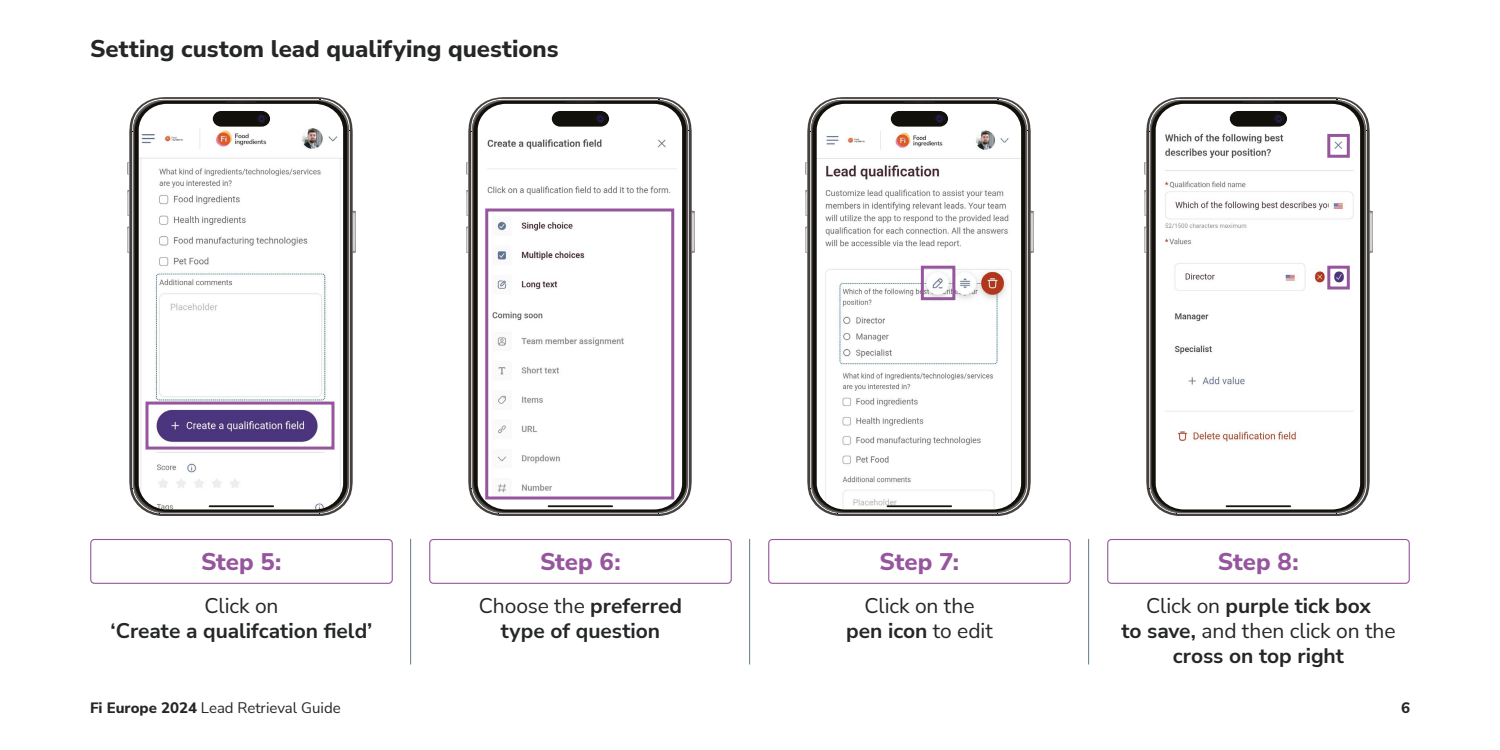
<style>
.page{position:relative;width:1500px;height:750px;background:#fff}
.page>*{position:absolute;margin:0;border:0;box-sizing:border-box;transform-origin:0 0}
.t1{font:800 24px "Nunito Sans";color:#242627}
.t2{font:800 24px "Nunito Sans";letter-spacing:-.005em;color:#96569d}
.t3{font:700 21px/25.2px "Nunito Sans";color:#242627;text-align:center}
.t4{font:21px/25.2px "Nunito Sans";letter-spacing:-.005em;color:#242627;text-align:center}
.t5{font:15px "Nunito Sans";color:#242627}
.t6{font:800 15px "Nunito Sans";color:#242627}
.s1{font-weight:400}
.s2{font-weight:700}
.s3{font-weight:800}
</style>
<div class="page">
<div style="left:90px;top:539px;width:303px;height:45px;border:1px solid #96569d;border-radius:4px"></div>
<div style="left:429px;top:539px;width:303px;height:45px;border:1px solid #96569d;border-radius:4px"></div>
<div style="left:768px;top:539px;width:303px;height:45px;border:1px solid #96569d;border-radius:4px"></div>
<div style="left:1107px;top:539px;width:303px;height:45px;border:1px solid #96569d;border-radius:4px"></div>
<hr style="left:410px;top:539px;width:1px;height:126px;background:#607b88">
<hr style="left:749px;top:539px;width:1px;height:126px;background:#607b88">
<hr style="left:1088px;top:539px;width:1px;height:126px;background:#607b88">
<svg style="left:127px;top:124px;width:228px;height:365px"></svg>
<svg style="left:130px;top:97px;width:222px;height:419px;background:#82807e"></svg>
<svg style="left:133px;top:100px;width:215px;height:413px"></svg>
<svg style="left:226px;top:101px;width:31px;height:4px"></svg>
<svg style="left:213px;top:111px;width:57px;height:16px"></svg>
<svg style="left:127px;top:162px;width:2px;height:13px"></svg>
<img style="left:353px;top:211px;width:3px;height:42px">
<img style="left:127px;top:226px;width:2px;height:27px">
<svg style="left:466px;top:124px;width:228px;height:365px"></svg>
<svg style="left:469px;top:97px;width:222px;height:419px;background:#82807e"></svg>
<svg style="left:472px;top:100px;width:215px;height:413px"></svg>
<svg style="left:565px;top:101px;width:31px;height:4px"></svg>
<svg style="left:552px;top:111px;width:57px;height:16px"></svg>
<svg style="left:466px;top:162px;width:2px;height:13px"></svg>
<img style="left:692px;top:211px;width:3px;height:42px">
<img style="left:466px;top:226px;width:2px;height:27px">
<svg style="left:805px;top:124px;width:228px;height:365px"></svg>
<svg style="left:808px;top:97px;width:222px;height:419px;background:#82807e"></svg>
<svg style="left:811px;top:100px;width:215px;height:413px"></svg>
<svg style="left:904px;top:101px;width:31px;height:4px"></svg>
<svg style="left:891px;top:111px;width:57px;height:16px"></svg>
<svg style="left:805px;top:162px;width:2px;height:13px"></svg>
<img style="left:1031px;top:211px;width:3px;height:42px">
<img style="left:805px;top:226px;width:2px;height:27px">
<svg style="left:1144px;top:124px;width:228px;height:365px"></svg>
<svg style="left:1147px;top:97px;width:222px;height:419px;background:#82807e"></svg>
<svg style="left:1150px;top:100px;width:215px;height:413px"></svg>
<svg style="left:1243px;top:101px;width:31px;height:4px"></svg>
<svg style="left:1230px;top:111px;width:57px;height:16px"></svg>
<svg style="left:1144px;top:162px;width:2px;height:13px"></svg>
<img style="left:1370px;top:211px;width:3px;height:42px">
<img style="left:1144px;top:226px;width:2px;height:27px">
<div style="left:146px;top:402px;width:188px;height:48px;border:3px solid #96569d"></div>
<div style="left:485px;top:208px;width:189px;height:292px;border:3px solid #96569d"></div>
<div style="left:921px;top:266px;width:34px;height:34px;border:3px solid #96569d"></div>
<div style="left:1327px;top:266px;width:23px;height:24px;border:3px solid #96569d"></div>
<div style="left:1327px;top:134px;width:23px;height:24px;border:3px solid #96569d"></div>
<p class="t1" style="left:90px;top:32px;width:470px">Setting custom lead qualifying questions</p>
<p class="t2" style="left:201px;top:545px;width:82px">Step 5:</p>
<p class="t4" style="left:204px;top:592px;width:76px">Click on</p>
<p class="t3" style="left:111px;top:617px;width:263px">‘Create a qualifcation field’</p>
<p class="t2" style="left:540px;top:545px;width:82px">Step 6:</p>
<p class="t3" style="left:479px;top:592px;width:205px"><span class="s1">Choose the</span> preferred type of question</p>
<p class="t2" style="left:880px;top:545px;width:81px">Step 7:</p>
<p class="t4" style="left:846px;top:592px;width:148px">Click on the <span class="s2">pen icon</span> to edit</p>
<p class="t2" style="left:1218px;top:545px;width:82px">Step 8:</p>
<p class="t3" style="left:1121px;top:592px;width:276px"><span class="s1">Click on</span> purple tick box<br>to save, <span class="s1">and then click on the </span>cross on top right</p>
<p class="t5" style="left:90px;top:697px;width:252px"><span class="s3">Fi Europe 2024</span> Lead Retrieval Guide</p>
<p class="t6" style="left:1401px;top:697px;width:10px">6</p>
</div>
